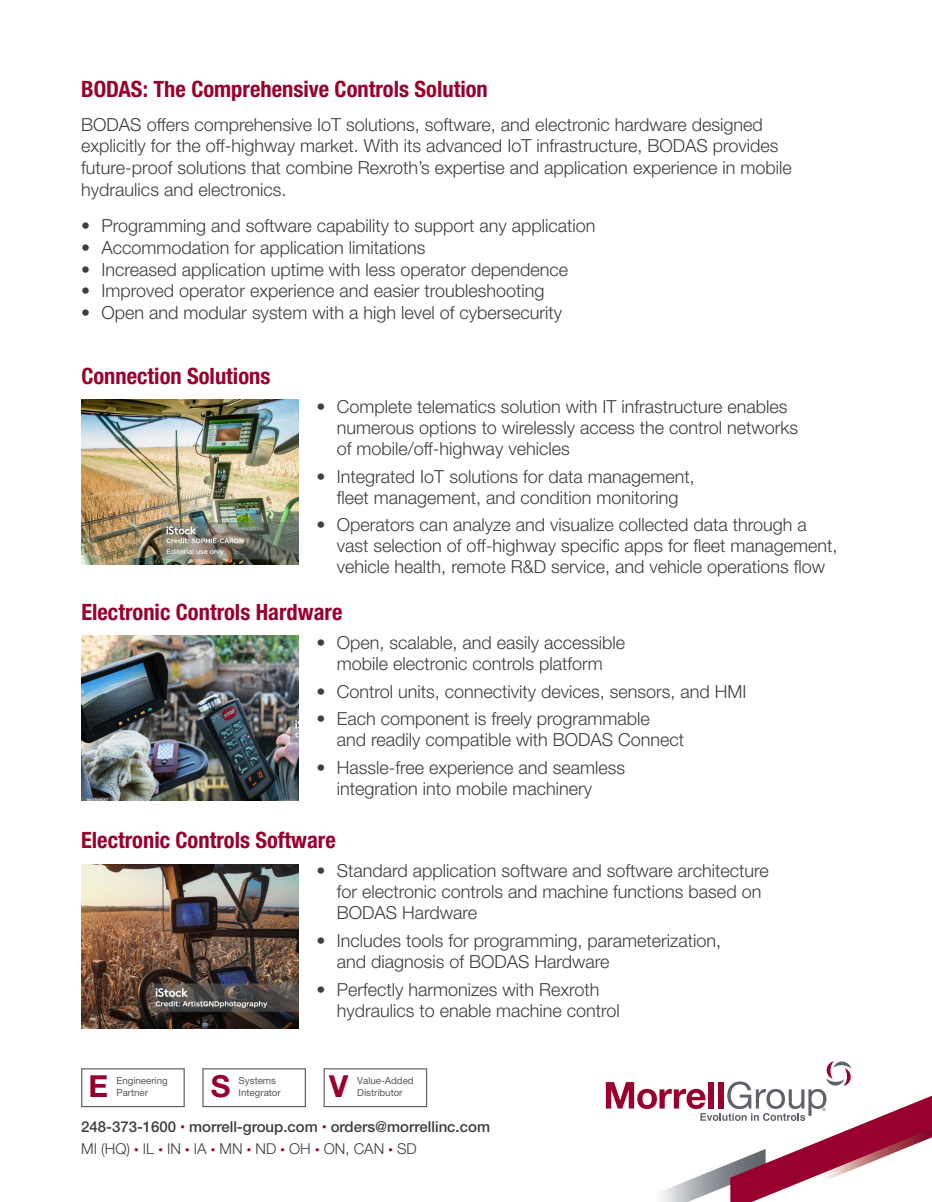
<style>
.page{position:relative;width:932px;height:1202px;background:#fff}
.page>*{position:absolute;margin:0;border:0;box-sizing:border-box;transform-origin:0 0}
.t1{font:700 30.3px "Helvetica Neue LT Pro";color:#98012d}
.t2{font:700 condensed 22.5px "Helvetica Neue LT Pro";color:#98012d}
.t3{font:300 18px/21px "Helvetica Neue LT Pro";color:#3e3e3f}
.t4{font:500 15px/22.5px "Helvetica Neue LT Pro";color:#3e3e3f}
.t5{font:9.75px/11.7px "Helvetica Neue LT Pro";color:#57585a}
.s1{font-weight:300;font-size:9px;color:#98012d}
.s2{font-weight:300}
</style>
<div class="page">
<div style="left:81px;top:1068px;width:104px;height:39px;border:1px solid #5f6369"></div>
<div style="left:202px;top:1068px;width:104px;height:39px;border:1px solid #5f6369"></div>
<div style="left:323px;top:1068px;width:104px;height:39px;border:1px solid #5f6369"></div>
<svg style="left:606px;top:1061px;width:326px;height:140px"></svg>
<img style="left:81px;top:636px;width:217px;height:164px">
<img style="left:81px;top:864px;width:217px;height:164px">
<img style="left:81px;top:400px;width:217px;height:164px">
<p class="t2" style="left:81px;top:75px;width:408px">BODAS: The Comprehensive Controls Solution</p>
<p class="t3" style="left:81px;top:113px;width:712px;line-height:21.6px">BODAS offers comprehensive IoT solutions, software, and electronic hardware designed explicitly for the off-highway market. With its advanced IoT infrastructure, BODAS provides future-proof solutions that combine Rexroth’s expertise and application experience in mobile hydraulics and electronics.</p>
<p class="t3" style="left:81px;top:215px;width:516px">• Programming and software capability to support any application</p>
<p class="t3" style="left:81px;top:237px;width:345px">• Accommodation for application limitations</p>
<p class="t3" style="left:81px;top:258px;width:488px">• Increased application uptime with less operator dependence</p>
<p class="t3" style="left:81px;top:280px;width:465px">• Improved operator experience and easier troubleshooting</p>
<p class="t3" style="left:81px;top:302px;width:482px">• Open and modular system with a high level of cybersecurity</p>
<p class="t2" style="left:81px;top:362px;width:190px">Connection Solutions</p>
<p class="t3" style="left:337px;top:395px;width:463px;text-indent:-20px">• Complete telematics solution with IT infrastructure enables numerous options to wirelessly access the control networks of mobile/off-highway vehicles</p>
<p class="t3" style="left:316px;top:465px;width:379px;text-align:center">• Integrated IoT solutions for data management, fleet management, and condition monitoring</p>
<p class="t3" style="left:337px;top:514px;width:502px;text-indent:-20px">• Operators can analyze and visualize collected data through a vast selection of off-highway specific apps for fleet management, vehicle health, remote R&amp;D service, and vehicle operations flow</p>
<p class="t2" style="left:81px;top:598px;width:263px">Electronic Controls Hardware</p>
<p class="t3" style="left:316px;top:631px;width:310px;text-align:center">• Open, scalable, and easily accessible mobile electronic controls platform</p>
<p class="t3" style="left:316px;top:680px;width:431px">• Control units, connectivity devices, sensors, and HMI</p>
<p class="t3" style="left:337px;top:708px;width:349px;text-indent:-20px">• Each component is freely programmable<br>and readily compatible with BODAS Connect</p>
<p class="t3" style="left:337px;top:757px;width:290px;text-indent:-20px">• Hassle-free experience and seamless integration into mobile machinery</p>
<p class="t2" style="left:81px;top:826px;width:256px">Electronic Controls Software</p>
<p class="t3" style="left:337px;top:860px;width:433px;text-indent:-20px">• Standard application software and software architecture for electronic controls and machine functions based on<br>BODAS Hardware</p>
<p class="t3" style="left:337px;top:929px;width:386px;text-indent:-20px">• Includes tools for programming, parameterization, and diagnosis of BODAS Hardware</p>
<p class="t3" style="left:337px;top:978px;width:285px;text-indent:-20px">• Perfectly harmonizes with Rexroth hydraulics to enable machine control</p>
<h1 class="t1" style="left:211px;top:1067px;width:21px">S</h1>
<p class="t5" style="left:239px;top:1074px;width:44px">Systems<br>Integrator</p>
<h1 class="t1" style="left:329px;top:1067px;width:21px">V</h1>
<p class="t5" style="left:357px;top:1074px;width:58px">Value-Added<br>Distributor</p>
<h1 class="t1" style="left:88px;top:1067px;width:21px">E</h1>
<p class="t5" style="left:116px;top:1074px;width:53px">Engineering<br>Partner</p>
<p class="t4" style="left:81px;top:1114px;width:410px">248-373-1600 <span class="s1">•</span> morrell-group.com <span class="s1">•</span> orders@morrellinc.com<br><span class="s2">MI (HQ)</span> <span class="s1">•</span> <span class="s2">IL</span> <span class="s1">•</span> <span class="s2">IN</span> <span class="s1">•</span> <span class="s2">IA</span> <span class="s1">•</span> <span class="s2">MN</span> <span class="s1">•</span> <span class="s2">ND</span> <span class="s1">•</span> <span class="s2">OH</span> <span class="s1">•</span> <span class="s2">ON, CAN</span> <span class="s1">•</span> <span class="s2">SD</span></p>
</div>
